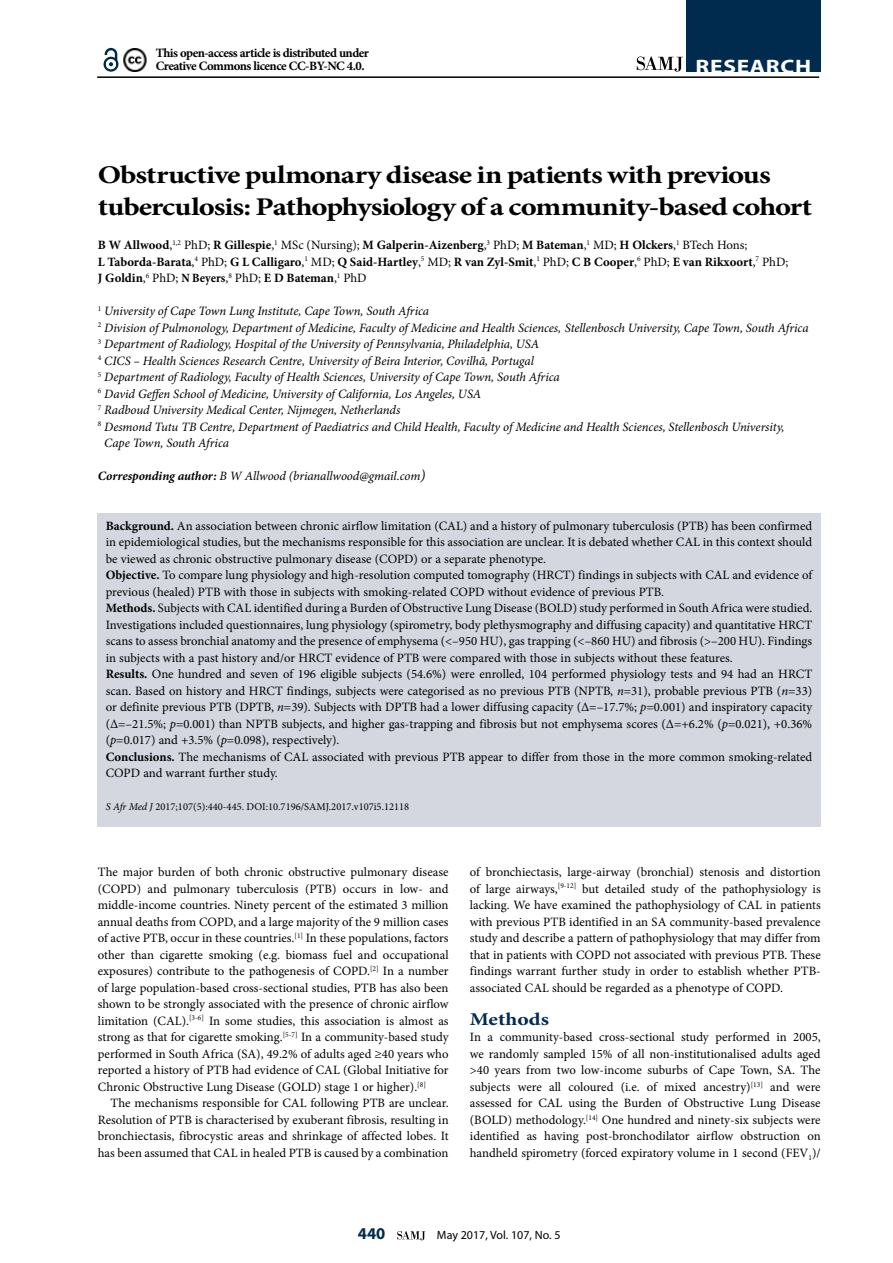
<style>
.page{position:relative;width:893px;height:1263px;background:#fff}
.page>*{position:absolute;margin:0;border:0;box-sizing:border-box;transform-origin:0 0}
.t1{font:700 25.5px/31.5px "Minion Pro";letter-spacing:-.03em;color:#000;scale:1.2 1}
.t2{font:700 19.5px "Myriad Pro";letter-spacing:.03em;color:#fff;scale:1.2 1}
.t3{font:700 18px "Minion Pro";color:#002b4e;scale:1.2 1}
.t4{font:700 16.5px "Myriad Pro";color:#002b4e}
.t5{font:12.75px/16.5px "Minion Pro";color:#000;text-align:justify}
.t6{font:italic 12.75px "Minion Pro";letter-spacing:-.005em;color:#000}
.t7{font:700 12.75px/16.5px "Minion Pro";letter-spacing:-.005em;color:#000}
.t8{font:700 12.75px/13.5px "Minion Pro";letter-spacing:-.04em;color:#000}
.t9{font:12px "Myriad Pro";color:#000}
.t10{font:10.5px "Minion Pro";color:#000}
.s1{font-weight:400}
.s2{font-stretch:condensed}
.s3{font-weight:700}
.s4{font-size:15px}
.s5{font-style:italic}
</style>
<div class="page">
<svg style="left:397px;top:1231px;width:28px;height:9px"></svg>
<hr style="left:97px;top:76px;width:722px;height:2px;background:#000">
<div style="left:686px;top:0;width:135px;height:72px;background:#002b4e"></div>
<svg style="left:637px;top:57px;width:46px;height:15px"></svg>
<svg style="left:103px;top:47px;width:16px;height:25px"></svg>
<img style="left:123px;top:48px;width:24px;height:23px">
<div style="left:97px;top:513px;width:724px;height:314px;background:#d5d7e0"></div>
<p class="t8" style="left:156px;top:46px;width:215px">This open-access article is distributed under<br>Creative Commons licence CC-BY-NC 4.0.</p>
<h2 class="t2" style="left:696px;top:54px;width:98px">RESEARCH</h2>
<h1 class="t1" style="left:98px;top:159px;width:597px">Obstructive pulmonary disease in patients with previous tuberculosis: Pathophysiology of a community-based cohort</h1>
<p class="t7" style="left:98px;top:237px;width:692px">B W Allwood<span class="s1">,</span><sup>1,2</sup> <span class="s1">PhD;</span> R Gillespie<span class="s1">,</span><sup>1</sup> <span class="s1">MSc (Nursing);</span> M Galperin-Aizenberg<span class="s1">,</span><sup>3</sup> <span class="s1">PhD;</span> M Bateman<span class="s1">,</span><sup>1</sup> <span class="s1">MD;</span> H Olckers<span class="s1">,</span><sup>1</sup> <span class="s1">BTech Hons;<br></span>L Taborda-Barata<span class="s1">,</span><sup>4</sup> <span class="s1">PhD;</span> G L Calligaro<span class="s1">,</span><sup>1</sup> <span class="s1">MD;</span> Q Said-Hartley<span class="s1">,</span><sup>5</sup> <span class="s1">MD;</span> R van Zyl-Smit<span class="s1">,</span><sup>1</sup> <span class="s1">PhD;</span> C B Cooper<span class="s1">,</span><sup>6</sup> <span class="s1">PhD;</span> E van Rikxoort<span class="s1">,</span><sup>7</sup> <span class="s1">PhD;<br></span>J Goldin<span class="s1">,</span><sup>6</sup> <span class="s1">PhD;</span> <span class="s2">N Beyers</span><span class="s1">,</span><sup>8</sup> <span class="s1">PhD;</span> E D Bateman<span class="s1">,</span><sup>1</sup> <span class="s1">PhD</span></p>
<p class="t6" style="left:98px;top:302px;width:333px"><sup>1</sup> University of Cape Town Lung Institute, Cape Town, South Africa</p>
<p class="t6" style="left:98px;top:319px;width:712px"><sup>2</sup> Division of Pulmonology, Department of Medicine, Faculty of Medicine and Health Sciences, Stellenbosch University, Cape Town, South Africa</p>
<p class="t6" style="left:98px;top:335px;width:443px"><sup>3</sup> Department of Radiology, Hospital of the University of Pennsylvania, Philadelphia, USA</p>
<p class="t6" style="left:98px;top:352px;width:438px"><sup>4</sup> CICS – Health Sciences Research Centre, University of Beira Interior, Covilhã, Portugal</p>
<p class="t6" style="left:98px;top:368px;width:464px"><sup>5</sup> Department of Radiology, Faculty of Health Sciences, University of Cape Town, South Africa</p>
<p class="t6" style="left:98px;top:385px;width:385px"><sup>6</sup> David Geffen School of Medicine, University of California, Los Angeles, USA</p>
<p class="t6" style="left:98px;top:401px;width:304px"><sup>7</sup> Radboud University Medical Center, Nijmegen, Netherlands</p>
<p class="t6" style="left:98px;top:418px;width:688px"><sup>8</sup> Desmond Tutu TB Centre, Department of Paediatrics and Child Health, Faculty of Medicine and Health Sciences, Stellenbosch University,</p>
<p class="t6" style="left:104px;top:434px;width:126px">Cape Town, South Africa</p>
<p class="t6" style="left:98px;top:467px;width:329px"><span class="s3">Corresponding author:</span> B W Allwood (brianallwood@gmail.com<span class="s4">)</span></p>
<p class="t5" style="left:106px;top:517px;width:708px;text-align:left"><span class="s3">Background.</span> An association between chronic airflow limitation (CAL) and a history of pulmonary tuberculosis (PTB) has been confirmed in epidemiological studies, but the mechanisms responsible for this association are unclear. It is debated whether CAL in this context should be viewed as chronic obstructive pulmonary disease (COPD) or a separate phenotype.<br><span class="s3">Objective.</span> To compare lung physiology and high-resolution computed tomography (HRCT) findings in subjects with CAL and evidence of previous (healed) PTB with those in subjects with smoking-related COPD without evidence of previous PTB.<br><span class="s3">Methods.</span> Subjects with CAL identified during a Burden of Obstructive Lung Disease (BOLD) study performed in South Africa were studied.<br>Investigations included questionnaires, lung physiology (spirometry, body plethysmography and diffusing capacity) and quantitative HRCT scans to assess bronchial anatomy and the presence of emphysema (&lt;–950 HU), gas trapping (&lt;–860 HU) and fibrosis (&gt;–200 HU). Findings in subjects with a past history and/or HRCT evidence of PTB were compared with those in subjects without these features.<br><span class="s3">Results.</span> One hundred and seven of 196 eligible subjects (54.6%) were enrolled, 104 performed physiology tests and 94 had an HRCT scan. Based on history and HRCT findings, subjects were categorised as no previous PTB (NPTB, <span class="s5">n</span>=31), probable previous PTB (<span class="s5">n</span>=33) or definite previous PTB (DPTB, <span class="s5">n</span>=39). Subjects with DPTB had a lower diffusing capacity (Δ=–17.7%; <span class="s5">p</span>=0.001) and inspiratory capacity (Δ=–21.5%; <span class="s5">p</span>=0.001) than NPTB subjects, and higher gas-trapping and fibrosis but not emphysema scores (Δ=+6.2% (<span class="s5">p</span>=0.021), +0.36% (<span class="s5">p</span>=0.017) and +3.5% (<span class="s5">p</span>=0.098), respectively).<br><span class="s3">Conclusions.</span> The mechanisms of CAL associated with previous PTB appear to differ from those in the more common smoking-related COPD and warrant further study.</p>
<p class="t10" style="left:106px;top:800px;width:305px"><span class="s5">S Afr Med J</span> 2017;107(5):440-445. DOI:10.7196/SAMJ.2017.v107i5.12118</p>
<p class="t5" style="left:98px;top:864px;width:352px">The major burden of both chronic obstructive pulmonary disease (COPD) and pulmonary tuberculosis (PTB) occurs in low- and middle-income countries. Ninety percent of the estimated 3 million annual deaths from COPD, and a large majority of the 9 million cases of active PTB, occur in these countries.<sup>[1]</sup> In these populations, factors other than cigarette smoking (e.g. biomass fuel and occupational exposures) contribute to the pathogenesis of COPD.<sup>[2]</sup> In a number of large population-based cross-sectional studies, PTB has also been shown to be strongly associated with the presence of chronic airflow limitation (CAL).<sup>[3-6]</sup> In some studies, this association is almost as strong as that for cigarette smoking.<sup>[5-7]</sup> In a community-based study performed in South Africa (SA), 49.2% of adults aged ≥40 years who reported a history of PTB had evidence of CAL (Global Initiative for Chronic Obstructive Lung Disease (GOLD) stage 1 or higher).<sup>[8]</sup></p>
<p class="t5" style="left:98px;top:1095px;width:352px;text-indent:13px">The mechanisms responsible for CAL following PTB are unclear.<br>Resolution of PTB is characterised by exuberant fibrosis, resulting in bronchiectasis, fibrocystic areas and shrinkage of affected lobes. It has been assumed that CAL in healed PTB is caused by a combination</p>
<p class="t5" style="left:470px;top:864px;width:352px">of bronchiectasis, large-airway (bronchial) stenosis and distortion of large airways,<sup>[9-12]</sup> but detailed study of the pathophysiology is lacking. We have examined the pathophysiology of CAL in patients with previous PTB identified in an SA community-based prevalence study and describe a pattern of pathophysiology that may differ from that in patients with COPD not associated with previous PTB. These findings warrant further study in order to establish whether PTB&shy;associated CAL should be regarded as a phenotype of COPD.</p>
<h3 class="t3" style="left:470px;top:1006px;width:67px">Methods</h3>
<p class="t5" style="left:470px;top:1029px;width:352px">In a community-based cross-sectional study performed in 2005, we randomly sampled 15% of all non-institutionalised adults aged &gt;40 years from two low-income suburbs of Cape Town, SA. The subjects were all coloured (i.e. of mixed ancestry)<sup>[13]</sup> and were assessed for CAL using the Burden of Obstructive Lung Disease (BOLD) methodology.<sup>[14]</sup> One hundred and ninety-six subjects were identified as having post-bronchodilator airflow obstruction on handheld spirometry (forced expiratory volume in 1 second (FEV<sub>1</sub>)/</p>
<p class="t4" style="left:358px;top:1223px;width:29px">440</p>
<p class="t9" style="left:437px;top:1228px;width:125px">May 2017, Vol. 107, No. 5</p>
</div>
